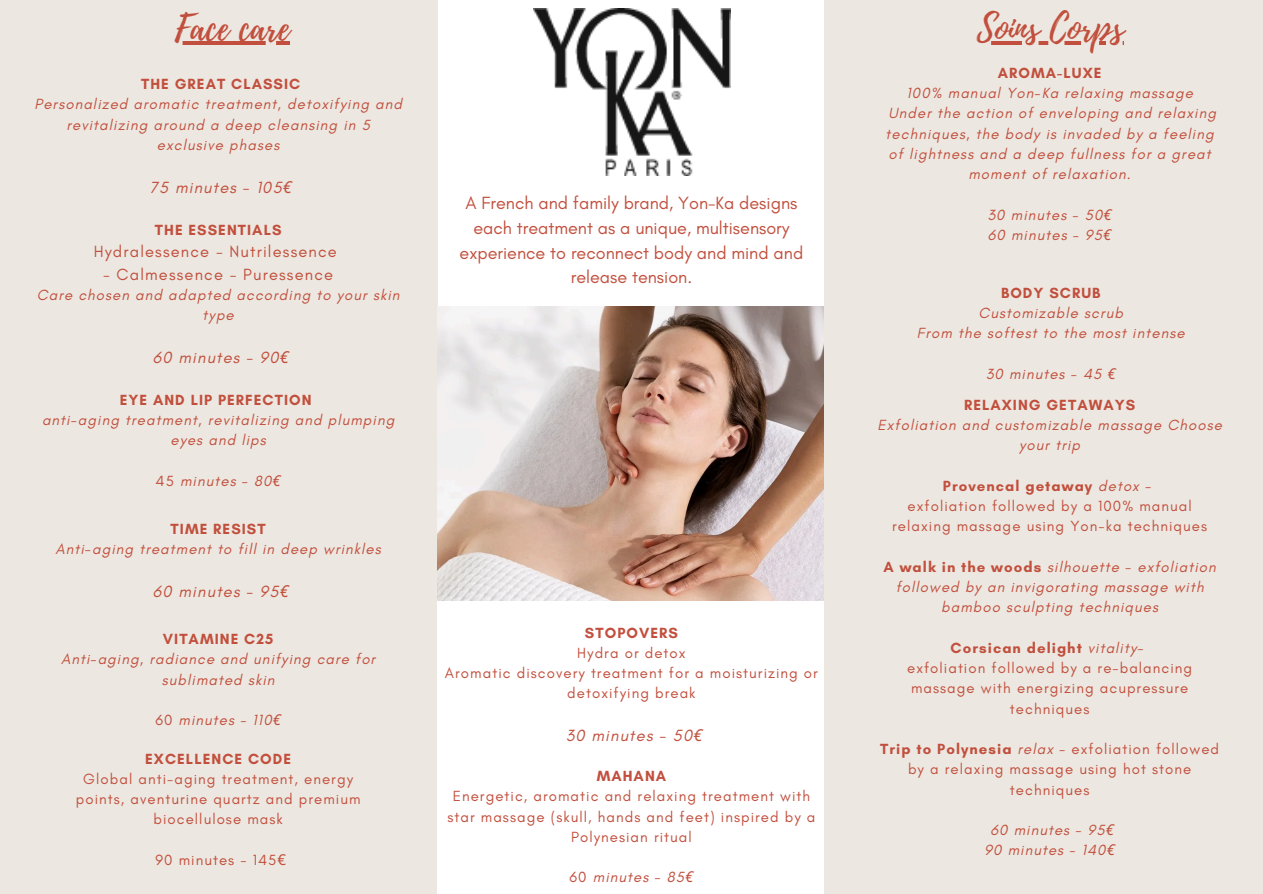
<style>
.page{position:relative;width:1263px;height:894px;background:#fff}
.page>*{position:absolute;margin:0;border:0;box-sizing:border-box;transform-origin:0 0}
.t1{font:36px "Playlist Script";color:#c24f3d}
.t2{font:18px/24.8px "Glacial Indifference";color:#c24f3d;text-align:center}
.t3{font:italic 16.5px "Glacial Indifference";letter-spacing:.07em;color:#c24f3d}
.t4{font:16.5px "Glacial Indifference";letter-spacing:.07em;color:#c24f3d}
.t5{font:italic 15px/20.2px "Glacial Indifference";letter-spacing:.07em;color:#c24f3d;text-align:center}
.t6{font:15px/20.2px "Glacial Indifference";letter-spacing:.07em;color:#c24f3d;text-align:center}
.t7{font:700 15px "Glacial Indifference";letter-spacing:.07em;color:#c24f3d}
.s1{font-family:"Noto Sans"}
.s2{font-style:normal}
.s3{font-weight:400;font-style:italic}
.s4{font-weight:400}
.s5{font-weight:700;font-style:normal}
.s6{font-weight:700}
.s7{font-style:italic}
</style>
<div class="page">
<div style="left:0;top:0;width:1263px;height:893px;background:#ece8e1"></div>
<div style="left:438px;top:0;width:386px;height:306px;background:#fff"></div>
<div style="left:438px;top:555px;width:385px;height:338px;background:#fff"></div>
<img style="left:438px;top:306px;width:386px;height:294px">
<img style="left:533px;top:8px;width:197px;height:167px">
<hr style="left:175px;top:41px;width:115px;height:3px;background:#c24f3d">
<hr style="left:977px;top:41px;width:147px;height:3px;background:#c24f3d">
<h1 class="t1" style="left:175px;top:2px;width:116px">Face care</h1>
<p class="t1" style="left:977px;top:2px;width:148px">Soins Corps</p>
<p class="t7" style="left:141px;top:75px;width:161px">THE GREAT CLASSIC</p>
<p class="t5" style="left:34px;top:94px;width:369px">Personalized aromatic treatment, detoxifying and revitalizing around a deep cleansing in 5 exclusive phases</p>
<p class="t3" style="left:150px;top:177px;width:144px">75 minutes - 105<span class="s1">€</span></p>
<p class="t7" style="left:155px;top:220px;width:128px">THE ESSENTIALS</p>
<p class="t4" style="left:94px;top:241px;width:245px">Hydralessence - Nutrilessence</p>
<p class="t4" style="left:103px;top:264px;width:232px">- Calmessence - Puressence</p>
<h2 class="t5" style="left:37px;top:284px;width:364px">Care chosen and adapted according to your skin type</h2>
<p class="t3" style="left:153px;top:347px;width:138px">60 minutes - 90<span class="s1">€</span></p>
<p class="t7" style="left:120px;top:390px;width:193px">EYE AND LIP PERFECTION</p>
<p class="t5" style="left:42px;top:409px;width:354px">anti-aging treatment, revitalizing and plumping eyes and lips</p>
<p class="t5" style="left:156px;top:470px;width:127px"><span class="s2">45</span> minutes - 80<span class="s1">€</span></p>
<h1 class="t7" style="left:171px;top:519px;width:97px">TIME RESIST</h1>
<p class="t5" style="left:55px;top:538px;width:327px">Anti-aging treatment to fill in deep wrinkles</p>
<p class="t3" style="left:153px;top:580px;width:137px">60 minutes - 95<span class="s1">€</span></p>
<p class="t7" style="left:163px;top:629px;width:112px">VITAMINE C25</p>
<h2 class="t5" style="left:61px;top:648px;width:316px">Anti-aging, radiance and unifying care for sublimated skin</h2>
<p class="t5" style="left:155px;top:709px;width:127px"><span class="s2">60</span> minutes - 110<span class="s1">€</span></p>
<p class="t7" style="left:145px;top:749px;width:147px">EXCELLENCE CODE</p>
<p class="t6" style="left:76px;top:768px;width:286px">Global anti-aging treatment, energy points, aventurine quartz and premium biocellulose mask</p>
<p class="t6" style="left:155px;top:849px;width:132px">90 minutes - 145<span class="s1">€</span></p>
<p class="t2" style="left:460px;top:190px;width:345px">A French and family brand, Yon-Ka designs each treatment as a unique, multisensory experience to reconnect body and mind and release tension.</p>
<p class="t7" style="left:585px;top:623px;width:94px">STOPOVERS</p>
<p class="t6" style="left:577px;top:642px;width:110px">Hydra or detox</p>
<p class="t6" style="left:445px;top:662px;width:374px">Aromatic discovery treatment for a moisturizing or detoxifying break</p>
<p class="t3" style="left:566px;top:725px;width:138px">30 minutes - 50<span class="s1">€</span></p>
<p class="t7" style="left:597px;top:766px;width:71px">MAHANA</p>
<p class="t6" style="left:447px;top:785px;width:370px">Energetic, aromatic and relaxing treatment with star massage (skull, hands and feet) inspired by a<br>Polynesian ritual</p>
<p class="t5" style="left:570px;top:866px;width:125px"><span class="s2">60</span> minutes - 85<span class="s1">€</span></p>
<p class="t7" style="left:998px;top:63px;width:105px">AROMA-LUXE</p>
<p class="t5" style="left:906px;top:83px;width:288px">100% manual Yon-Ka relaxing massage</p>
<p class="t5" style="left:886px;top:103px;width:332px">Under the action of enveloping and relaxing techniques, the body is invaded by a feeling of lightness and a deep fullness for a great moment of relaxation.</p>
<h2 class="t5" style="left:987px;top:204px;width:126px">30 minutes - 50<span class="s1">€</span></h2>
<p class="t5" style="left:988px;top:224px;width:125px">60 minutes - 95<span class="s1">€</span></p>
<p class="t7" style="left:1001px;top:283px;width:101px">BODY SCRUB</p>
<p class="t5" style="left:978px;top:302px;width:146px">Customizable scrub</p>
<p class="t5" style="left:917px;top:323px;width:269px">From the softest to the most intense</p>
<h2 class="t5" style="left:986px;top:363px;width:132px">30 minutes - 45 <span class="s1">€</span></h2>
<p class="t7" style="left:964px;top:395px;width:173px">RELAXING GETAWAYS</p>
<p class="t5" style="left:877px;top:414px;width:346px">Exfoliation and customizable massage Choose your trip</p>
<p class="t7" style="left:943px;top:476px;width:210px">Provencal getaway <span class="s3">detox</span> <span class="s4">-</span></p>
<p class="t6" style="left:892px;top:495px;width:316px">exfoliation followed by a 100% manual relaxing massage using Yon-ka techniques</p>
<h2 class="t5" style="left:884px;top:556px;width:334px"><span class="s5">A walk in the woods</span> silhouette - exfoliation followed by an invigorating massage with bamboo sculpting techniques</h2>
<p class="t7" style="left:950px;top:638px;width:195px">Corsican delight <span class="s3">vitality</span><span class="s4">-</span></p>
<p class="t6" style="left:907px;top:657px;width:287px">exfoliation followed by a re-balancing massage with energizing acupressure techniques</p>
<p class="t6" style="left:880px;top:738px;width:340px"><span class="s6">Trip to Polynesia</span> <span class="s7">relax</span> - exfoliation followed by a relaxing massage using hot stone techniques</p>
<p class="t5" style="left:990px;top:819px;width:125px">60 minutes - 95<span class="s1">€</span></p>
<p class="t5" style="left:984px;top:839px;width:132px">90 minutes - 140<span class="s1">€</span></p>
</div>
